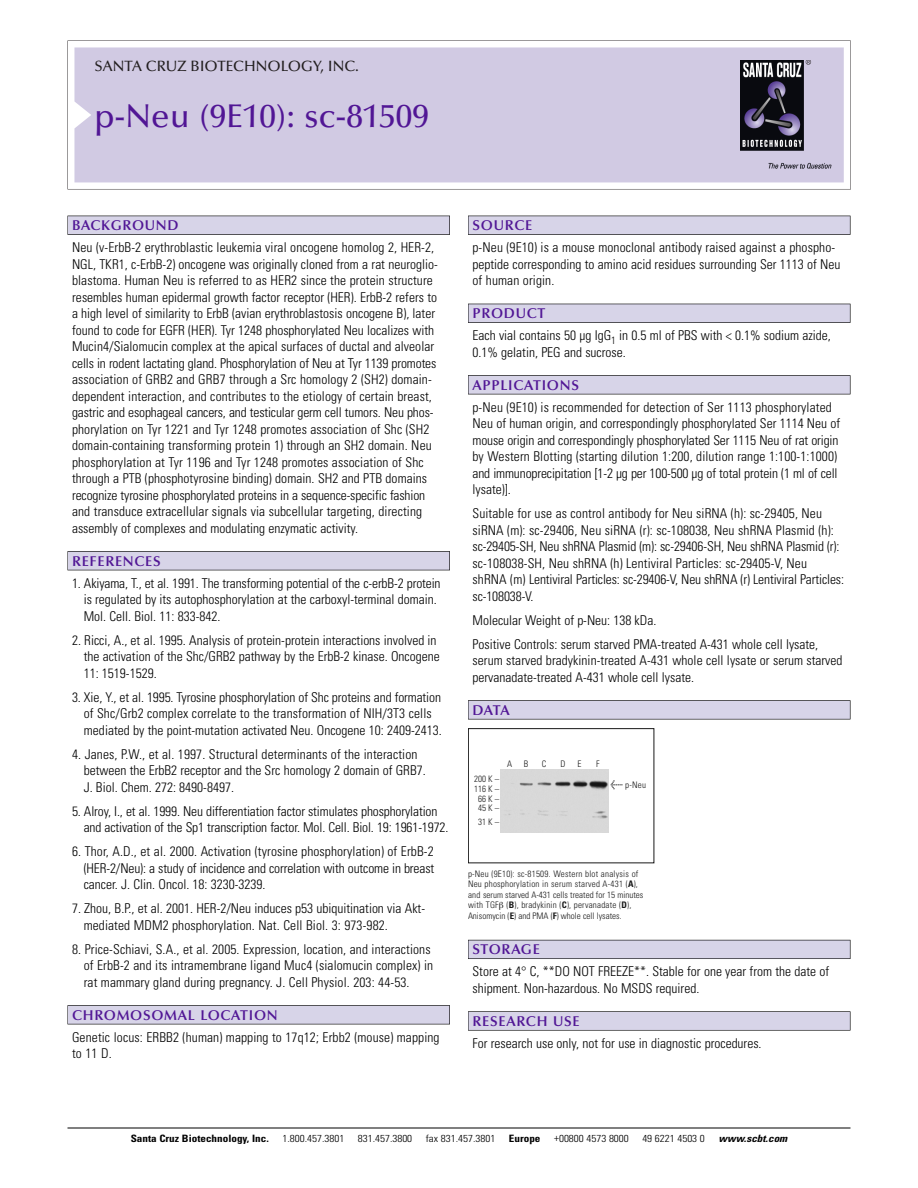
<style>
.page{position:relative;width:918px;height:1188px;background:#fff}
.page>*{position:absolute;margin:0;border:0;box-sizing:border-box;transform-origin:0 0}
.t1{font:500 33px "Optima";color:#511695}
.t2{font:500 15px "Optima";color:#231f20}
.t3{font:600 14.25px "Optima";letter-spacing:.05em;color:#511695}
.t4{font:300 condensed 13.5px/16.5px "Univers";color:#000}
.t5{font:300 condensed 10.2px "Univers";color:#000;scale:1.1 1}
.t6{font:700 condensed 10.2px "Univers";color:#000;scale:1.1 1}
.t7{font:italic 700 condensed 10.2px "Univers";color:#000;scale:1.1 1}
.t8{font:300 condensed 9px/10.5px "Univers";letter-spacing:.025em;color:#191919}
.s1{font-family:"Meta Plus";font-weight:400;font-stretch:normal;font-size:10.5px}
.s2{font-weight:700}
</style>
<div class="page">
<svg style="left:68px;top:40px;width:783px;height:149px"></svg>
<div style="left:74px;top:47px;width:770px;height:135px;background:#d1cae3"></div>
<img style="left:741px;top:60px;width:90px;height:108px">
<div style="left:68px;top:216px;width:382px;height:19px;background:#535256"></div>
<div style="left:68px;top:216px;width:381px;height:18px;background:#d7d4e8"></div>
<div style="left:68px;top:551px;width:382px;height:19px;background:#515155"></div>
<div style="left:68px;top:552px;width:381px;height:18px;background:#d7d4e8"></div>
<div style="left:68px;top:1005px;width:382px;height:19px;background:#545357"></div>
<div style="left:68px;top:1006px;width:381px;height:18px;background:#d7d4e8"></div>
<div style="left:468px;top:216px;width:382px;height:19px;background:#535256"></div>
<div style="left:468px;top:216px;width:382px;height:18px;background:#d7d4e8"></div>
<div style="left:468px;top:304px;width:382px;height:19px;background:#525156"></div>
<div style="left:468px;top:304px;width:382px;height:18px;background:#d7d4e8"></div>
<div style="left:468px;top:375px;width:382px;height:19px;background:#545357"></div>
<div style="left:468px;top:376px;width:382px;height:18px;background:#d7d4e8"></div>
<div style="left:468px;top:700px;width:382px;height:19px;background:#575659"></div>
<div style="left:468px;top:701px;width:382px;height:18px;background:#d7d4e8"></div>
<div style="left:468px;top:940px;width:382px;height:19px;background:#595860"></div>
<div style="left:468px;top:940px;width:382px;height:18px;background:#d7d4e8"></div>
<div style="left:468px;top:1011px;width:382px;height:20px;background:#676767"></div>
<div style="left:468px;top:1012px;width:382px;height:18px;background:#d7d4e8"></div>
<hr style="left:68px;top:1128px;width:782px;height:1px;background:#000">
<div style="left:468px;top:728px;width:186px;height:135px;border:1px solid #191919"></div>
<img style="left:500px;top:770px;width:109px;height:62px">
<p class="t2" style="left:94px;top:60px;width:266px">SANTA CRUZ BIOTECHNOLOGY, INC.</p>
<p class="t1" style="left:94px;top:102px;width:336px">p-Neu (9E10): sc-81509</p>
<p class="t3" style="left:72px;top:219px;width:108px">BACKGROUND</p>
<p class="t4" style="left:72px;top:240px;width:367px">Neu (v-ErbB-2 erythroblastic leukemia viral oncogene homolog 2, HER-2, NGL, TKR1, c-ErbB-2) oncogene was originally cloned from a rat neuroglio&shy;blastoma. Human Neu is referred to as HER2 since the protein structure resembles human epidermal growth factor receptor (HER). ErbB-2 refers to a high level of similarity to ErbB (avian erythroblastosis oncogene B), later found to code for EGFR (HER). Tyr 1248 phosphorylated Neu localizes with Mucin4/Sialomucin complex at the apical surfaces of ductal and alveolar cells in rodent lactating gland. Phosphorylation of Neu at Tyr 1139 promotes association of GRB2 and GRB7 through a Src homology 2 (SH2) domain&shy;dependent interaction, and contributes to the etiology of certain breast, gastric and esophageal cancers, and testicular germ cell tumors. Neu phos&shy;phorylation on Tyr 1221 and Tyr 1248 promotes association of Shc (SH2 domain-containing transforming protein 1) through an SH2 domain. Neu phosphorylation at Tyr 1196 and Tyr 1248 promotes association of Shc through a PTB (phosphotyrosine binding) domain. SH2 and PTB domains recognize tyrosine phosphorylated proteins in a sequence-specific fashion and transduce extracellular signals via subcellular targeting, directing assembly of complexes and modulating enzymatic activity.</p>
<p class="t3" style="left:72px;top:555px;width:90px">REFERENCES</p>
<p class="t4" style="left:84px;top:576px;width:358px;text-indent:-12px">1. Akiyama, T., et al. 1991. The transforming potential of the c-erbB-2 protein is regulated by its autophosphorylation at the carboxyl-terminal domain.<br>Mol. Cell. Biol. 11: 833-842.</p>
<p class="t4" style="left:84px;top:633px;width:358px;text-indent:-12px">2. Ricci, A., et al. 1995. Analysis of protein-protein interactions involved in the activation of the Shc/GRB2 pathway by the ErbB-2 kinase. Oncogene<br>11: 1519-1529.</p>
<p class="t4" style="left:84px;top:690px;width:360px;text-indent:-12px">3. Xie, Y., et al. 1995. Tyrosine phosphorylation of Shc proteins and formation of Shc/Grb2 complex correlate to the transformation of NIH/3T3 cells mediated by the point-mutation activated Neu. Oncogene 10: 2409-2413.</p>
<p class="t4" style="left:84px;top:747px;width:344px;text-indent:-12px">4. Janes, P.W., et al. 1997. Structural determinants of the interaction between the ErbB2 receptor and the Src homology 2 domain of GRB7.<br>J. Biol. Chem. 272: 8490-8497.</p>
<p class="t4" style="left:84px;top:804px;width:366px;text-indent:-12px">5. Alroy, I., et al. 1999. Neu differentiation factor stimulates phosphorylation and activation of the Sp1 transcription factor. Mol. Cell. Biol. 19: 1961-1972.</p>
<p class="t4" style="left:84px;top:844px;width:352px;text-align:justify;text-indent:-12px">6. Thor, A.D., et al. 2000. Activation (tyrosine phosphorylation) of ErbB-2 (HER-2/Neu): a study of incidence and correlation with outcome in breast cancer. J. Clin. Oncol. 18: 3230-3239.</p>
<p class="t4" style="left:84px;top:901px;width:343px;text-indent:-12px">7. Zhou, B.P., et al. 2001. HER-2/Neu induces p53 ubiquitination via Akt&shy;mediated MDM2 phosphorylation. Nat. Cell Biol. 3: 973-982.</p>
<p class="t4" style="left:84px;top:942px;width:351px;text-indent:-12px">8. Price-Schiavi, S.A., et al. 2005. Expression, location, and interactions of ErbB-2 and its intramembrane ligand Muc4 (sialomucin complex) in rat mammary gland during pregnancy. J. Cell Physiol. 203: 44-53.</p>
<p class="t3" style="left:72px;top:1009px;width:207px">CHROMOSOMAL LOCATION</p>
<p class="t4" style="left:72px;top:1030px;width:369px">Genetic locus: ERBB2 (human) mapping to 17q12; Erbb2 (mouse) mapping to 11 D.</p>
<p class="t3" style="left:473px;top:219px;width:61px">SOURCE</p>
<p class="t4" style="left:473px;top:240px;width:370px">p-Neu (9E10) is a mouse monoclonal antibody raised against a phospho&shy;peptide corresponding to amino acid residues surrounding Ser 1113 of Neu of human origin.</p>
<p class="t3" style="left:473px;top:307px;width:74px">PRODUCT</p>
<p class="t4" style="left:473px;top:328px;width:360px">Each vial contains 50 µg IgG<sub>1</sub> in 0.5 ml of PBS with &lt; 0.1% sodium azide,<br>0.1% gelatin, PEG and sucrose.</p>
<p class="t3" style="left:473px;top:379px;width:108px">APPLICATIONS</p>
<p class="t4" style="left:473px;top:400px;width:369px">p-Neu (9E10) is recommended for detection of Ser 1113 phosphorylated Neu of human origin, and correspondingly phosphorylated Ser 1114 Neu of mouse origin and correspondingly phosphorylated Ser 1115 Neu of rat origin by Western Blotting (starting dilution 1:200, dilution range 1:100-1:1000) and immunoprecipitation [1-2 µg per 100-500 µg of total protein (1 ml of cell lysate)].</p>
<p class="t4" style="left:473px;top:507px;width:373px">Suitable for use as control antibody for Neu siRNA (h): sc-29405, Neu siRNA (m): sc-29406, Neu siRNA (r): sc-108038, Neu shRNA Plasmid (h): sc-29405-SH, Neu shRNA Plasmid (m): sc-29406-SH, Neu shRNA Plasmid (r): sc-108038-SH, Neu shRNA (h) Lentiviral Particles: sc-29405-V, Neu shRNA (m) Lentiviral Particles: sc-29406-V, Neu shRNA (r) Lentiviral Particles: sc-108038-V.</p>
<p class="t4" style="left:473px;top:613px;width:185px">Molecular Weight of p-Neu: 138 kDa.</p>
<p class="t4" style="left:473px;top:637px;width:371px">Positive Controls: serum starved PMA-treated A-431 whole cell lysate, serum starved bradykinin-treated A-431 whole cell lysate or serum starved pervanadate-treated A-431 whole cell lysate.</p>
<p class="t3" style="left:473px;top:704px;width:39px">DATA</p>
<p class="t8" style="left:474px;top:775px;width:26px">200 K –<br>116 K –</p>
<p class="t8" style="left:478px;top:795px;width:22px;line-height:9.6px">66 K –<br>45 K –</p>
<p class="t8" style="left:478px;top:818px;width:22px">31 K –</p>
<p class="t8" style="left:507px;top:759px;width:7px">A</p>
<p class="t8" style="left:524px;top:759px;width:6px">B</p>
<p class="t8" style="left:542px;top:759px;width:6px">C</p>
<p class="t8" style="left:561px;top:759px;width:7px">D</p>
<p class="t8" style="left:578px;top:759px;width:5px">E</p>
<p class="t8" style="left:596px;top:759px;width:5px">F</p>
<p class="t8" style="left:611px;top:780px;width:37px"><span class="s1">&lt;</span> p-Neu</p>
<p class="t8" style="left:468px;top:869px;width:177px">p-Neu (9E10): sc-81509. Western blot analysis of Neu phosphorylation in serum starved A-431 (<span class="s2">A</span>), and serum starved A-431 cells treated for 15 minutes with TGF (<span class="s2">B</span>), bradykinin (<span class="s2">C</span>), pervanadate (<span class="s2">D</span>), Anisomycin (<span class="s2">E</span>) and PMA (<span class="s2">F</span>) whole cell lysates.</p>
<p class="t3" style="left:473px;top:943px;width:69px">STORAGE</p>
<p class="t4" style="left:473px;top:965px;width:358px">Store at 4° C, **DO NOT FREEZE**. Stable for one year from the date of shipment. Non-hazardous. No MSDS required.</p>
<p class="t3" style="left:473px;top:1015px;width:109px">RESEARCH USE</p>
<p class="t4" style="left:473px;top:1036px;width:291px">For research use only, not for use in diagnostic procedures.</p>
<p class="t6" style="left:131px;top:1135px;width:127px">Santa Cruz Biotechnology, Inc.</p>
<p class="t5" style="left:282px;top:1135px;width:58px">1.800.457.3801</p>
<p class="t5" style="left:358px;top:1135px;width:51px">831.457.3800</p>
<p class="t5" style="left:426px;top:1135px;width:65px">fax 831.457.3801</p>
<p class="t6" style="left:509px;top:1135px;width:30px">Europe</p>
<p class="t5" style="left:554px;top:1135px;width:69px">+00800 4573 8000</p>
<p class="t5" style="left:642px;top:1135px;width:58px">49 6221 4503 0</p>
<p class="t7" style="left:719px;top:1135px;width:66px">www.scbt.com</p>
</div>
